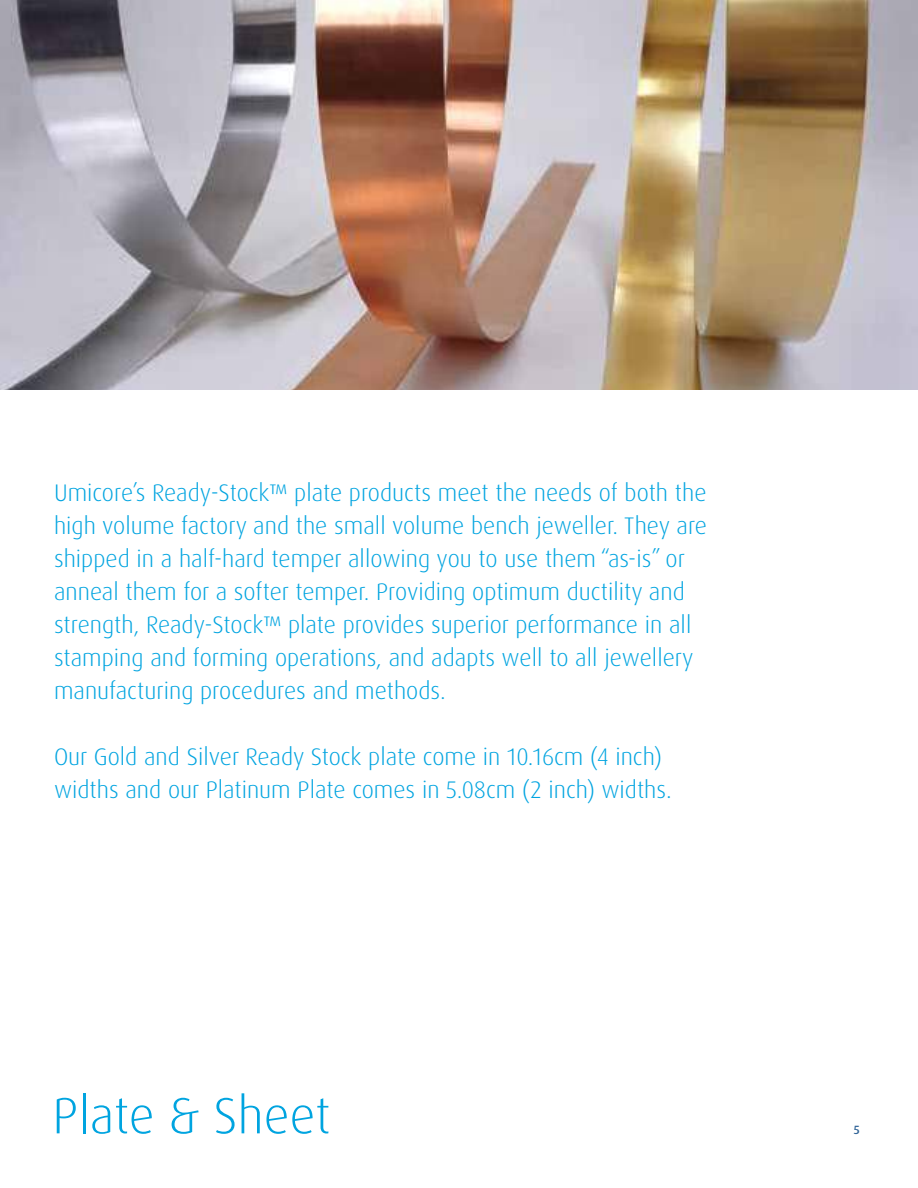
<style>
.page{position:relative;width:918px;height:1188px;background:#fff}
.page>*{position:absolute;margin:0;border:0;box-sizing:border-box;transform-origin:0 0}
.t1{font:300 51px "Dax OT";color:#00a4e0}
.t2{font:300 24px/33px "Dax OT";color:#00a4e0}
.t3{font:500 12px "Dax OT";color:#369}
</style>
<div class="page">
<img style="left:0;top:0;width:918px;height:390px">
<p class="t2" style="left:54px;top:476px;width:655px">Umicore’s Ready-Stock™ plate products meet the needs of both the high volume factory and the small volume bench jeweller. They are shipped in a half-hard temper allowing you to use them “as-is” or anneal them for a softer temper. Providing optimum ductility and strength, Ready-Stock™ plate provides superior performance in all stamping and forming operations, and adapts well to all jewellery manufacturing procedures and methods.</p>
<p class="t2" style="left:54px;top:740px;width:619px">Our Gold and Silver Ready Stock plate come in 10.16cm (4 inch) widths and our Platinum Plate comes in 5.08cm (2 inch) widths.</p>
<h1 class="t1" style="left:52px;top:1084px;width:279px">Plate &amp; Sheet</h1>
<p class="t3" style="left:854px;top:1122px;width:7px">5</p>
</div>
